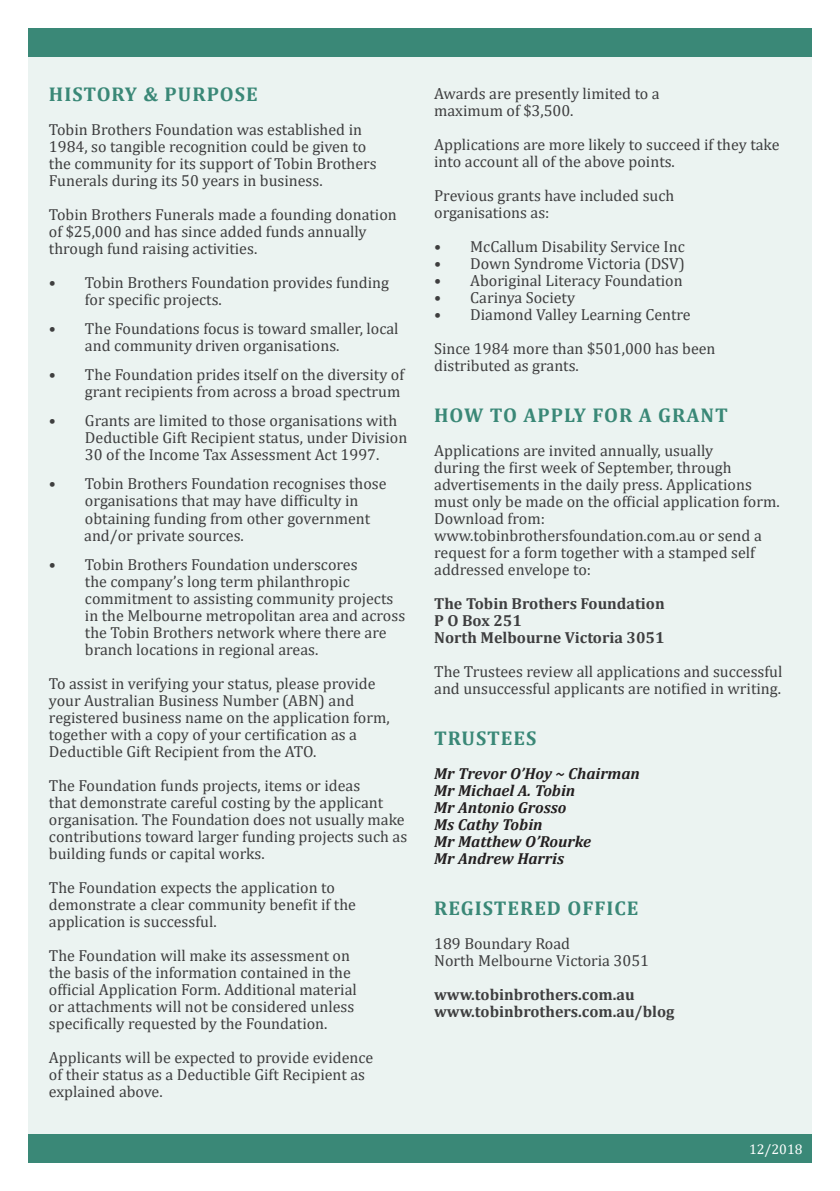
<style>
.page{position:relative;width:840px;height:1191px;background:#fff}
.page>*{position:absolute;margin:0;border:0;box-sizing:border-box;transform-origin:0 0}
.t1{font:700 20px "Cambria";letter-spacing:.05em;color:#3a8877}
.t2{font:16px/17px "Cambria";color:#3e3e3f}
.t3{font:700 16px "Cambria";color:#3e3e3f}
.t4{font:italic 700 16px "Cambria";color:#231f20}
.t5{font:14px "Cambria";color:#fff}
</style>
<div class="page">
<div style="left:28px;top:28px;width:783px;height:1134px;background:#ebf3f1"></div>
<div style="left:28px;top:28px;width:783px;height:29px;background:#3a8877"></div>
<div style="left:28px;top:1134px;width:783px;height:28px;background:#3a8877"></div>
<p class="t1" style="left:49px;top:80px;width:210px">HISTORY &amp; PURPOSE</p>
<p class="t2" style="left:49px;top:121px;width:329px">Tobin Brothers Foundation was established in 1984, so tangible recognition could be given to the community for its support of Tobin Brothers Funerals during its 50 years in business.</p>
<p class="t2" style="left:49px;top:206px;width:349px">Tobin Brothers Funerals made a founding donation of $25,000 and has since added funds annually through fund raising activities.</p>
<p class="t2" style="left:85px;top:274px;width:305px;text-indent:-36px">• Tobin Brothers Foundation provides funding for specific projects.</p>
<p class="t2" style="left:85px;top:320px;width:315px;text-indent:-36px">• The Foundations focus is toward smaller, local and community driven organisations.</p>
<p class="t2" style="left:49px;top:366px;width:357px;text-align:right">• The Foundation prides itself on the diversity of grant recipients from across a broad spectrum</p>
<p class="t2" style="left:85px;top:412px;width:324px;text-indent:-36px">• Grants are limited to those organisations with<br>Deductible Gift Recipient status, under Division<br>30 of the Income Tax Assessment Act 1997.</p>
<p class="t2" style="left:85px;top:475px;width:303px;text-indent:-36px">• Tobin Brothers Foundation recognises those organisations that may have difficulty in obtaining funding from other government</p>
<p class="t2" style="left:84px;top:526px;width:161px">and/or private sources.</p>
<p class="t2" style="left:85px;top:555px;width:321px;text-indent:-36px">• Tobin Brothers Foundation underscores<br>the company’s long term philanthropic commitment to assisting community projects in the Melbourne metropolitan area and across the Tobin Brothers network where there are branch locations in regional areas.</p>
<p class="t2" style="left:49px;top:674px;width:342px">To assist in verifying your status, please provide your Australian Business Number (ABN) and registered business name on the application form, together with a copy of your certification as a Deductible Gift Recipient from the ATO.</p>
<p class="t2" style="left:49px;top:776px;width:359px">The Foundation funds projects, items or ideas<br>that demonstrate careful costing by the applicant organisation. The Foundation does not usually make contributions toward larger funding projects such as building funds or capital works.</p>
<p class="t2" style="left:49px;top:878px;width:308px">The Foundation expects the application to demonstrate a clear community benefit if the application is successful.</p>
<p class="t2" style="left:49px;top:946px;width:309px">The Foundation will make its assessment on the basis of the information contained in the official Application Form. Additional material or attachments will not be considered unless specifically requested by the Foundation.</p>
<p class="t2" style="left:49px;top:1048px;width:326px">Applicants will be expected to provide evidence of their status as a Deductible Gift Recipient as explained above.</p>
<p class="t2" style="left:434px;top:85px;width:227px">Awards are presently limited to a</p>
<p class="t2" style="left:434px;top:102px;width:141px">maximum of $3,500.</p>
<p class="t2" style="left:434px;top:136px;width:347px">Applications are more likely to succeed if they take into account all of the above points.</p>
<p class="t2" style="left:434px;top:187px;width:241px">Previous grants have included such</p>
<p class="t2" style="left:434px;top:204px;width:117px">organisations as:</p>
<p class="t2" style="left:434px;top:238px;width:252px">• McCallum Disability Service Inc</p>
<p class="t2" style="left:434px;top:255px;width:252px">• Down Syndrome Victoria (DSV)</p>
<p class="t2" style="left:434px;top:272px;width:250px">• Aboriginal Literacy Foundation</p>
<p class="t2" style="left:434px;top:289px;width:142px">• Carinya Society</p>
<p class="t2" style="left:434px;top:306px;width:258px">• Diamond Valley Learning Centre</p>
<p class="t2" style="left:434px;top:340px;width:283px">Since 1984 more than $501,000 has been distributed as grants.</p>
<p class="t1" style="left:434px;top:401px;width:295px">HOW TO APPLY FOR A GRANT</p>
<p class="t2" style="left:434px;top:442px;width:347px">Applications are invited annually, usually<br>during the first week of September, through advertisements in the daily press. Applications must only be made on the official application form.<br>Download from: www.tobinbrothersfoundation.com.au or send a request for a form together with a stamped self addressed envelope to:</p>
<p class="t3" style="left:434px;top:592px;width:232px">The Tobin Brothers Foundation</p>
<p class="t3" style="left:434px;top:609px;width:89px">P O Box 251</p>
<p class="t3" style="left:434px;top:626px;width:232px">North Melbourne Victoria 3051</p>
<p class="t2" style="left:434px;top:663px;width:349px">The Trustees review all applications and successful and unsuccessful applicants are notified in writing.</p>
<p class="t1" style="left:434px;top:724px;width:104px">TRUSTEES</p>
<p class="t4" style="left:434px;top:762px;width:207px">Mr Trevor O’Hoy ~ Chairman</p>
<p class="t4" style="left:434px;top:779px;width:142px">Mr Michael A. Tobin</p>
<p class="t4" style="left:434px;top:796px;width:134px">Mr Antonio Grosso</p>
<p class="t4" style="left:434px;top:813px;width:110px">Ms Cathy Tobin</p>
<p class="t4" style="left:434px;top:830px;width:158px">Mr Matthew O’Rourke</p>
<p class="t4" style="left:434px;top:847px;width:131px">Mr Andrew Harris</p>
<p class="t1" style="left:434px;top:894px;width:206px">REGISTERED OFFICE</p>
<p class="t2" style="left:434px;top:935px;width:137px">189 Boundary Road</p>
<p class="t2" style="left:434px;top:952px;width:216px">North Melbourne Victoria 3051</p>
<p class="t3" style="left:434px;top:983px;width:202px">www.tobinbrothers.com.au</p>
<p class="t3" style="left:434px;top:1000px;width:242px">www.tobinbrothers.com.au/blog</p>
<p class="t5" style="left:748px;top:1140px;width:55px">12/2018</p>
</div>
